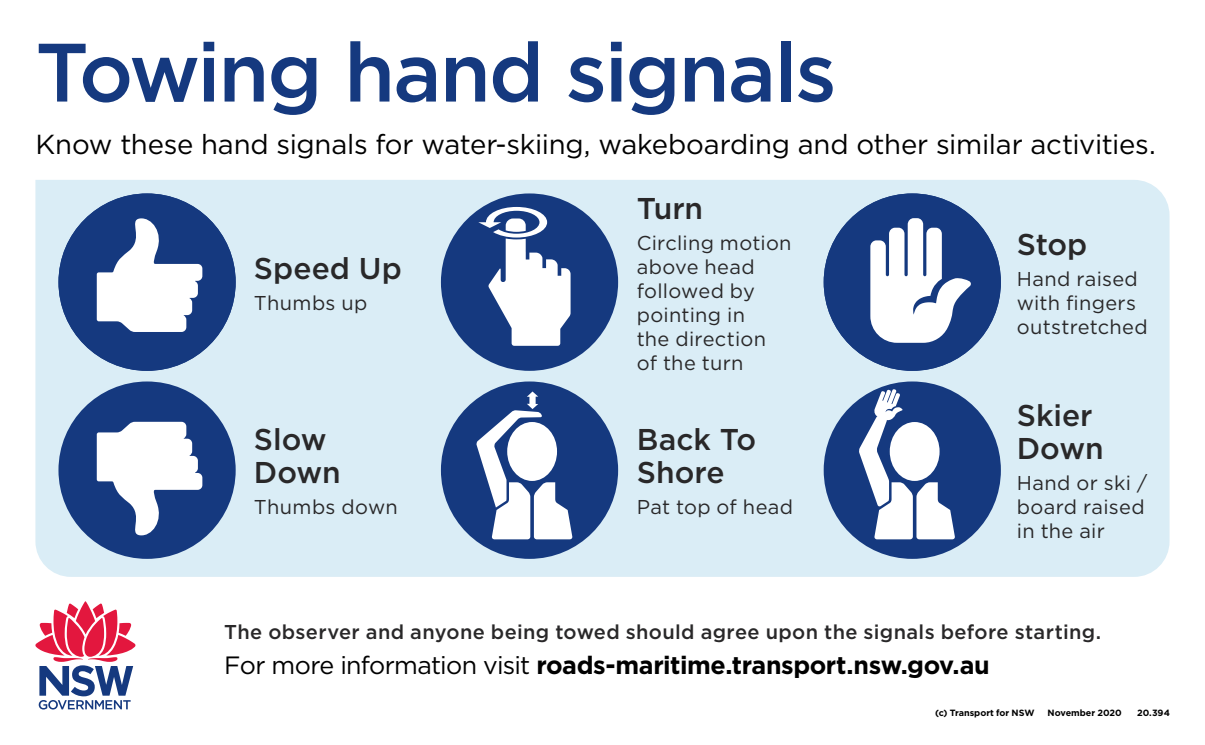
<style>
.page{position:relative;width:1205px;height:745px;background:#fff}
.page>*{position:absolute;margin:0;border:0;box-sizing:border-box;transform-origin:0 0}
._01_H1{font:500 82.5px "Gotham";letter-spacing:-.025em;color:#15397f}
._01_H2{font:500 30px/32.5px "Gotham";color:#292829}
._02_Intro{font:27.5px "Gotham";letter-spacing:-.01em;color:#000}
.Call_to_action{font:700 25px "Gotham";letter-spacing:-.015em;color:#000}
._02_body{font:20px/24px "Gotham";letter-spacing:.015em;color:#292829}
._02_body-2{font:500 20px "Gotham";letter-spacing:.02em;color:#292829}
._03_Date_in_twist{font:700 9px "Gotham";color:#000}
.s1{font-weight:400}
</style>
<div class="page">
<div style="left:35px;top:180px;width:1134px;height:396px;background:#daedf6"></div>
<div style="left:58px;top:193px;width:178px;height:177px;background:#15397f;border-radius:50%"></div>
<svg style="left:97px;top:218px;width:105px;height:114px"></svg>
<div style="left:441px;top:193px;width:177px;height:177px;background:#15397f;border-radius:50%"></div>
<svg style="left:478px;top:207px;width:92px;height:138px"></svg>
<div style="left:824px;top:193px;width:177px;height:177px;background:#15397f;border-radius:50%"></div>
<svg style="left:870px;top:218px;width:101px;height:124px"></svg>
<div style="left:58px;top:381px;width:178px;height:177px;background:#15397f;border-radius:50%"></div>
<svg style="left:97px;top:421px;width:105px;height:115px"></svg>
<div style="left:441px;top:381px;width:177px;height:177px;background:#15397f;border-radius:50%"></div>
<svg style="left:476px;top:391px;width:96px;height:148px"></svg>
<div style="left:824px;top:381px;width:177px;height:177px;background:#15397f;border-radius:50%"></div>
<svg style="left:859px;top:389px;width:96px;height:150px"></svg>
<svg style="left:35px;top:601px;width:100px;height:108px"></svg>
<h1 class="_01_H1" style="left:35px;top:18px;width:803px">Towing hand signals</h1>
<p class="_02_Intro" style="left:35px;top:127px;width:1122px">Know these hand signals for water-skiing, wakeboarding and other similar activities.</p>
<p class="_01_H2" style="left:254px;top:251px;width:150px">Speed Up</p>
<p class="_02_body" style="left:254px;top:290px;width:115px">Thumbs up</p>
<p class="_01_H2" style="left:254px;top:423px;width:88px">Slow<br>Down</p>
<p class="_02_body" style="left:254px;top:494px;width:145px">Thumbs down</p>
<p class="_01_H2" style="left:637px;top:191px;width:68px">Turn</p>
<p class="_02_body" style="left:637px;top:230px;width:156px">Circling motion above head followed by pointing in</p>
<p class="_02_body" style="left:637px;top:326px;width:131px">the direction of the turn</p>
<p class="_01_H2" style="left:637px;top:423px;width:121px">Back To<br>Shore</p>
<p class="_02_body" style="left:637px;top:494px;width:158px">Pat top of head</p>
<p class="_01_H2" style="left:1017px;top:227px;width:72px">Stop</p>
<p class="_02_body" style="left:1017px;top:266px;width:132px">Hand raised with fingers outstretched</p>
<p class="_01_H2" style="left:1017px;top:399px;width:88px">Skier<br>Down</p>
<p class="_02_body" style="left:1017px;top:470px;width:132px">Hand or ski / board raised in the air</p>
<p class="_02_body-2" style="left:224px;top:618px;width:878px">The observer and anyone being towed should agree upon the signals before starting.</p>
<p class="Call_to_action" style="left:224px;top:647px;width:767px"><span class="s1">For more information visit</span> roads-maritime.transport.nsw.gov.au</p>
<p class="_03_Date_in_twist" style="left:935px;top:706px;width:101px">(c) Transport for NSW</p>
<p class="_03_Date_in_twist" style="left:1047px;top:706px;width:76px">November 2020</p>
<p class="_03_Date_in_twist" style="left:1137px;top:706px;width:34px">20.394</p>
</div>
